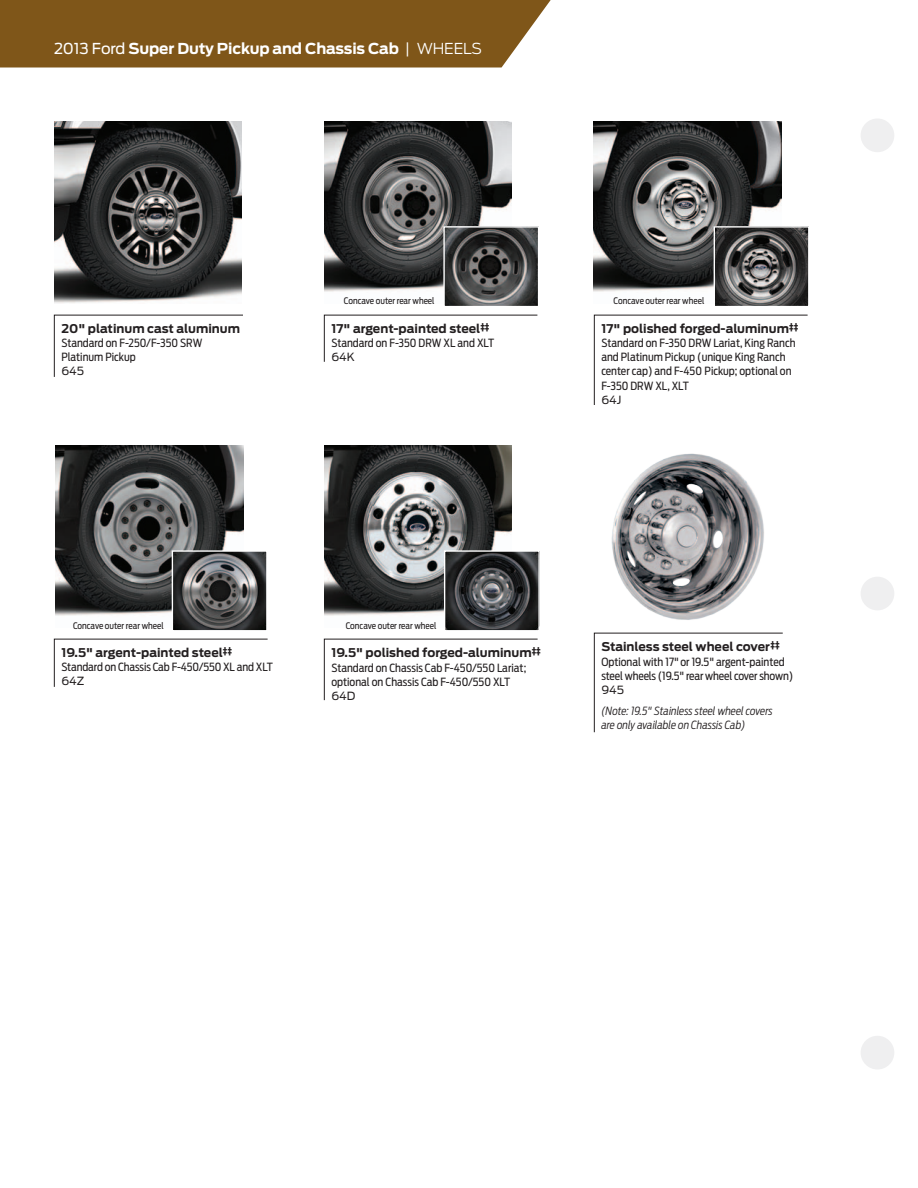
<style>
.page{position:relative;width:918px;height:1188px;background:#fff}
.page>*{position:absolute;margin:0;border:0;box-sizing:border-box;transform-origin:0 0}
.t1{font:700 15px "Ford Antenna";letter-spacing:-.01em;color:#fff}
.t2{font:700 12px "Ford Antenna";color:#231f20}
.t3{font:11.25px/14.2px "Ford Antenna Cond";color:#231f20}
.t4{font:italic 300 11.25px/14.2px "Ford Antenna Cond";color:#231f20}
.t5{font:11.25px "Ford Antenna";color:#231f20}
.t6{font:9px "Ford Antenna Cond";color:#231f20}
.s1{font-weight:400}
.s2{font-weight:300}
</style>
<div class="page">
<img style="left:594px;top:122px;width:188px;height:170px">
<img style="left:54px;top:122px;width:188px;height:181px">
<img style="left:324px;top:122px;width:188px;height:170px">
<img style="left:445px;top:228px;width:92px;height:77px">
<div style="left:443px;top:226px;width:96px;height:81px;border:1px solid #fff"></div>
<img style="left:716px;top:228px;width:91px;height:77px">
<div style="left:714px;top:226px;width:95px;height:81px;border:1px solid #fff"></div>
<img style="left:324px;top:446px;width:188px;height:170px">
<img style="left:611px;top:453px;width:153px;height:167px">
<img style="left:55px;top:446px;width:188px;height:170px">
<img style="left:174px;top:552px;width:92px;height:77px">
<div style="left:172px;top:550px;width:96px;height:81px;border:1px solid #fff"></div>
<img style="left:446px;top:552px;width:92px;height:77px">
<div style="left:444px;top:550px;width:96px;height:81px;border:1px solid #fff"></div>
<div style="left:0;top:0;width:551px;height:68px;background:#7f5619"></div>
<div style="left:861px;top:118px;width:33px;height:34px;background:#efeff0;border-radius:50%"></div>
<div style="left:861px;top:1036px;width:33px;height:34px;background:#efeff0;border-radius:50%"></div>
<div style="left:861px;top:577px;width:33px;height:33px;background:#efeff0;border-radius:50%"></div>
<svg style="left:324px;top:314px;width:214px;height:48px"></svg>
<svg style="left:594px;top:314px;width:214px;height:91px"></svg>
<svg style="left:54px;top:638px;width:214px;height:49px"></svg>
<svg style="left:54px;top:314px;width:189px;height:63px"></svg>
<svg style="left:324px;top:638px;width:214px;height:63px"></svg>
<svg style="left:594px;top:632px;width:189px;height:101px"></svg>
<h1 class="t1" style="left:54px;top:35px;width:430px"><span class="s1">2013 Ford</span> Super Duty Pickup and Chassis Cab <span class="s2">| WHEELS</span></h1>
<p class="t2" style="left:61px;top:317px;width:180px">20" platinum cast aluminum</p>
<p class="t3" style="left:61px;top:334px;width:143px">Standard on F-250/F-350 SRW<br>Platinum Pickup</p>
<p class="t5" style="left:61px;top:362px;width:24px">645</p>
<p class="t6" style="left:344px;top:293px;width:92px">Concave outer rear wheel</p>
<p class="t6" style="left:614px;top:293px;width:92px">Concave outer rear wheel</p>
<p class="t2" style="left:601px;top:317px;width:198px">17" polished forged-aluminum<sup>‡‡</sup></p>
<p class="t3" style="left:601px;top:334px;width:196px">Standard on F-350 DRW Lariat, King Ranch and Platinum Pickup (unique King Ranch center cap) and F-450 Pickup; optional on F-350 DRW XL, XLT</p>
<p class="t5" style="left:601px;top:390px;width:22px">64J</p>
<p class="t2" style="left:331px;top:317px;width:160px">17" argent-painted steel<sup>‡‡</sup></p>
<p class="t3" style="left:331px;top:334px;width:164px">Standard on F-350 DRW XL and XLT</p>
<p class="t5" style="left:331px;top:347px;width:25px">64K</p>
<p class="t6" style="left:73px;top:618px;width:92px">Concave outer rear wheel</p>
<p class="t6" style="left:346px;top:618px;width:92px">Concave outer rear wheel</p>
<p class="t2" style="left:61px;top:641px;width:172px">19.5" argent-painted steel<sup>‡‡</sup></p>
<p class="t3" style="left:61px;top:658px;width:213px">Standard on Chassis Cab F-450/550 XL and XLT</p>
<p class="t5" style="left:61px;top:671px;width:25px">64Z</p>
<p class="t2" style="left:331px;top:642px;width:211px">19.5" polished forged-aluminum<sup>‡‡</sup></p>
<p class="t3" style="left:331px;top:659px;width:196px">Standard on Chassis Cab F-450/550 Lariat; optional on Chassis Cab F-450/550 XLT</p>
<p class="t5" style="left:331px;top:686px;width:26px">64D</p>
<p class="t2" style="left:601px;top:636px;width:180px">Stainless steel wheel cover<sup>‡‡</sup></p>
<p class="t3" style="left:601px;top:653px;width:193px">Optional with 17" or 19.5" argent-painted steel wheels (19.5" rear wheel cover shown)</p>
<p class="t5" style="left:601px;top:680px;width:24px">945</p>
<p class="t4" style="left:601px;top:702px;width:173px">(Note: 19.5" Stainless steel wheel covers are only available on Chassis Cab)</p>
</div>
